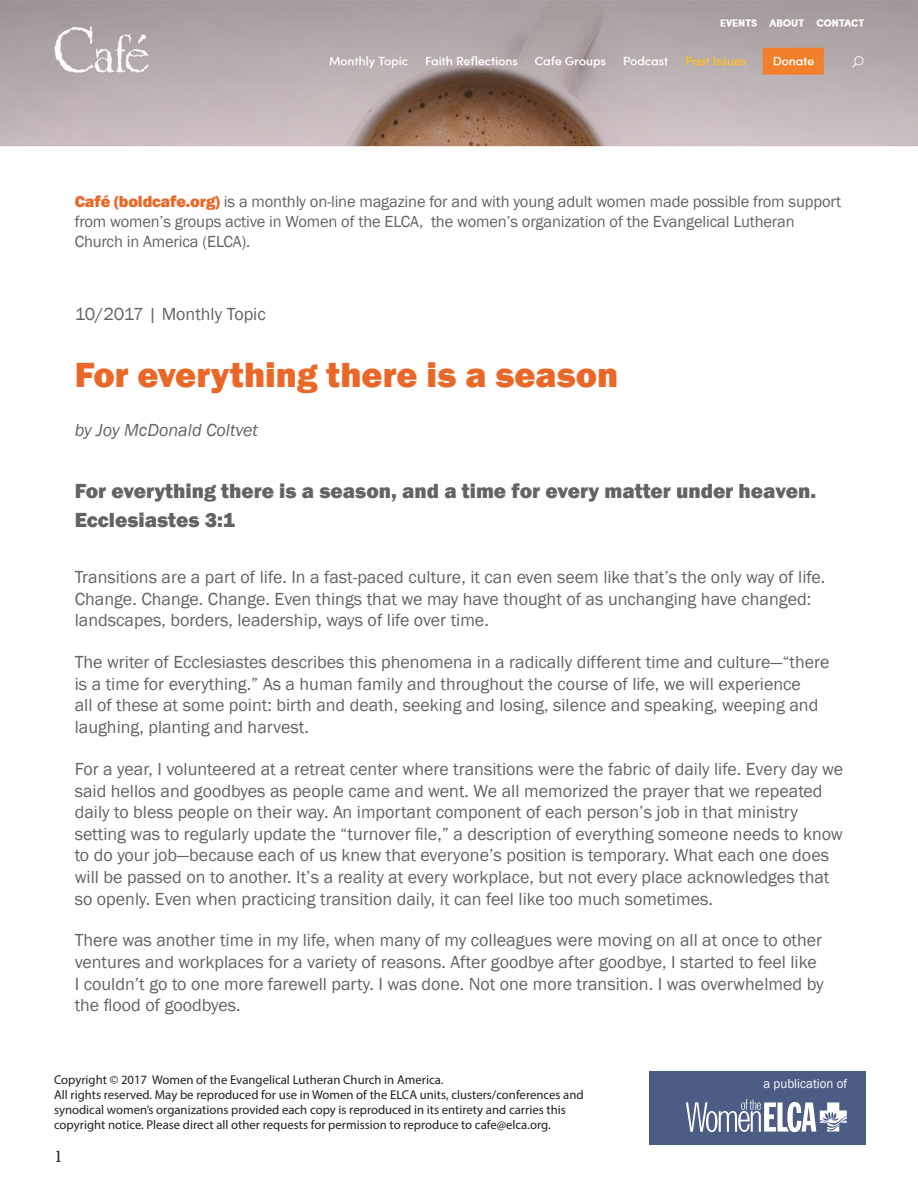
<style>
.page{position:relative;width:918px;height:1188px;background:#fff}
.page>*{position:absolute;margin:0;border:0;box-sizing:border-box;transform-origin:0 0}
.Headline{font:800 36px "Franklin Gothic";color:#ea6728}
.intro_graph{font:800 21px/28.5px "Franklin Gothic";color:#636366}
.Body_text{font:18px/21.6px "Franklin Gothic";color:#636366}
.byline{font:italic 18px "Franklin Gothic";color:#636366}
.t1{font:18px "Minion Pro";color:#231f20}
.t2{font:16.5px/19.8px "Franklin Gothic";letter-spacing:-.01em;color:#636366}
.t3{font:13.35px "Franklin Gothic";color:#fff;scale:.96 1}
.t4{font:12.75px/15.3px "Myriad Pro";color:#231f20}
.s1{font-weight:800;color:#ea6728}
</style>
<div class="page">
<img style="left:0;top:0;width:918px;height:147px">
<div style="left:649px;top:1071px;width:216px;height:74px;background:#4d5c85"></div>
<svg style="left:686px;top:1099px;width:161px;height:33px"></svg>
<p class="t2" style="left:75px;top:192px;width:768px"><span class="s1">Café (boldcafe.org)</span> is a monthly on-line magazine for and with young adult women made possible from support from women’s groups active in Women of the ELCA, the women’s organization of the Evangelical Lutheran<br>Church in America (ELCA).</p>
<p class="Body_text" style="left:75px;top:304px;width:193px">10/2017 | Monthly Topic</p>
<p class="Headline" style="left:75px;top:352px;width:545px">For everything there is a season</p>
<p class="byline" style="left:75px;top:418px;width:185px">by Joy McDonald Coltvet</p>
<p class="intro_graph" style="left:75px;top:477px;width:743px">For everything there is a season, and a time for every matter under heaven.<br>Ecclesiastes 3:1</p>
<p class="Body_text" style="left:75px;top:567px;width:752px">Transitions are a part of life. In a fast-paced culture, it can even seem like that’s the only way of life.<br>Change. Change. Change. Even things that we may have thought of as unchanging have changed: landscapes, borders, leadership, ways of life over time.</p>
<p class="Body_text" style="left:75px;top:652px;width:756px">The writer of Ecclesiastes describes this phenomena in a radically different time and culture—“there is a time for everything.” As a human family and throughout the course of life, we will experience<br>all of these at some point: birth and death, seeking and losing, silence and speaking, weeping and laughing, planting and harvest.</p>
<p class="Body_text" style="left:75px;top:758px;width:770px">For a year, I volunteered at a retreat center where transitions were the fabric of daily life. Every day we said hellos and goodbyes as people came and went. We all memorized the prayer that we repeated daily to bless people on their way. An important component of each person’s job in that ministry setting was to regularly update the “turnover file,” a description of everything someone needs to know to do your job—because each of us knew that everyone’s position is temporary. What each one does will be passed on to another. It’s a reality at every workplace, but not every place acknowledges that so openly. Even when practicing transition daily, it can feel like too much sometimes.</p>
<p class="Body_text" style="left:75px;top:930px;width:750px">There was another time in my life, when many of my colleagues were moving on all at once to other ventures and workplaces for a variety of reasons. After goodbye after goodbye, I started to feel like I couldn’t go to one more farewell party. I was done. Not one more transition. I was overwhelmed by the flood of goodbyes.</p>
<p class="t4" style="left:54px;top:1071px;width:531px">Copyright © 2017 Women of the Evangelical Lutheran Church in America.<br>All rights reserved. May be reproduced for use in Women of the ELCA units, clusters/conferences and synodical women’s organizations provided each copy is reproduced in its entirety and carries this copyright notice. Please direct all other requests for permission to reproduce to cafe@elca.org.</p>
<p class="t3" style="left:764px;top:1075px;width:89px">a publication of</p>
<p class="t1" style="left:54px;top:1144px;width:10px">1</p>
</div>
